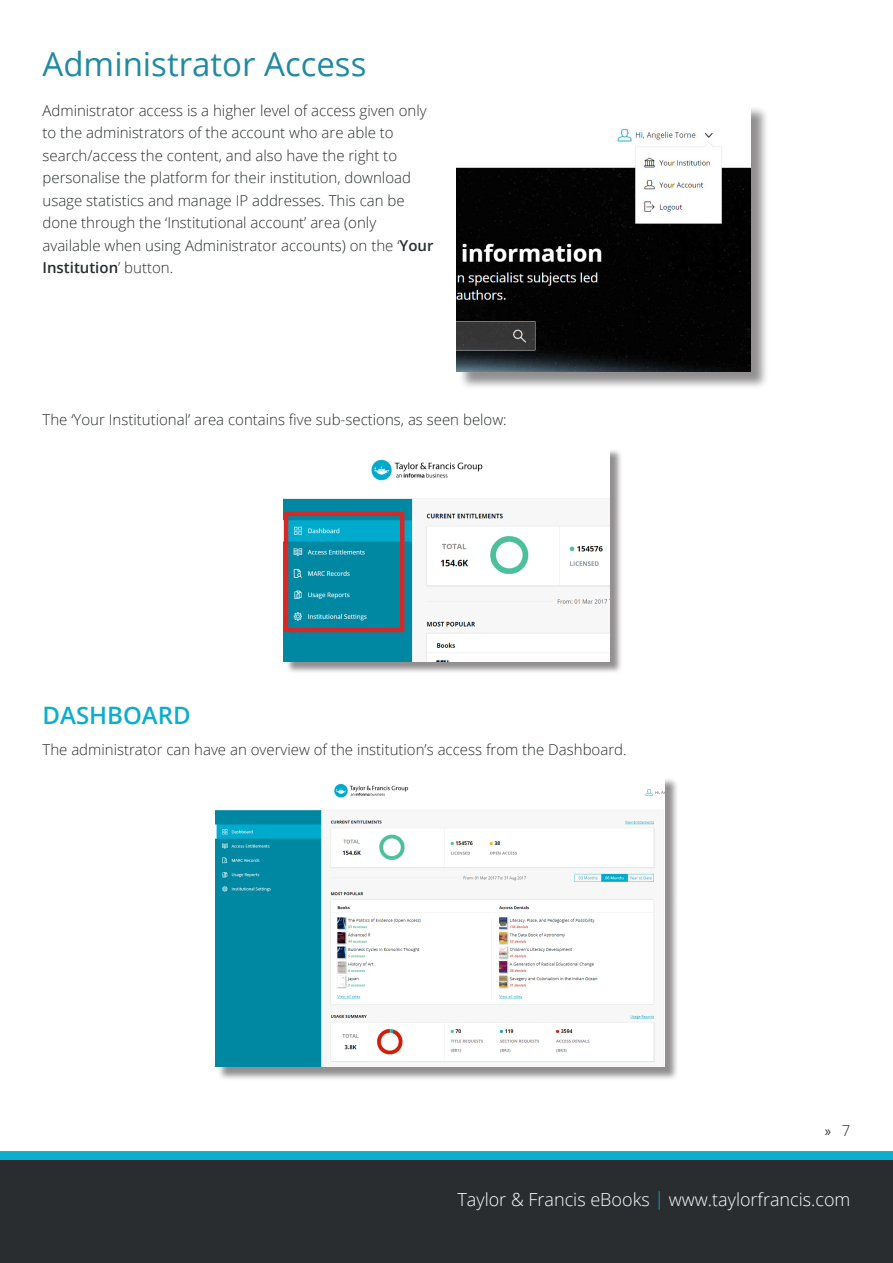
<style>
.page{position:relative;width:893px;height:1263px;background:#fff}
.page>*{position:absolute;margin:0;border:0;box-sizing:border-box;transform-origin:0 0}
.large_heading{font:33px "Open Sans";color:#218aa2}
.heading{font:600 24px "Open Sans";color:#0daecc}
.t1{font:300 18px "Open Sans";color:#fff}
.text{font:300 15px/22.5px "Open Sans";color:#292d2f}
.t2{font:15px "Myriad Pro";color:#292d2f}
.s1{font-weight:600}
.s2{font-family:"Open Sans";font-weight:300}
.s3{color:#0daecc}
</style>
<div class="page">
<div style="left:0;top:1151px;width:893px;height:9px;background:#0daecc"></div>
<div style="left:0;top:1160px;width:893px;height:103px;background:#292d2f"></div>
<div style="left:459px;top:105px;width:310px;height:285px;background:#231f20;opacity:.5"></div>
<img style="left:456px;top:105px;width:295px;height:266px">
<div style="left:285px;top:448px;width:337px;height:226px;background:#231f20;opacity:.5"></div>
<img style="left:283px;top:448px;width:327px;height:213px">
<div style="left:284px;top:511px;width:120px;height:121px;border:4px solid #d42926"></div>
<div style="left:218px;top:777px;width:460px;height:304px;background:#231f20;opacity:.5"></div>
<img style="left:216px;top:777px;width:449px;height:290px">
<p class="large_heading" style="left:43px;top:42px;width:325px">Administrator Access</p>
<p class="text" style="left:43px;top:99px;width:393px">Administrator access is a higher level of access given only to the administrators of the account who are able to search/access the content, and also have the right to personalise the platform for their institution, download usage statistics and manage IP addresses. This can be done through the ‘Institutional account’ area (only available when using Administrator accounts) on the ‘<span class="s1">Your Institution</span>’ button.</p>
<p class="text" style="left:43px;top:408px;width:466px">The ‘Your Institutional’ area contains five sub-sections, as seen below:</p>
<p class="heading" style="left:43px;top:698px;width:150px">DASHBOARD</p>
<p class="text" style="left:43px;top:737px;width:586px">The administrator can have an overview of the institution’s access from the Dashboard.</p>
<p class="t2" style="left:825px;top:1122px;width:27px">» <span class="s2">7</span></p>
<p class="t1" style="left:457px;top:1187px;width:394px">Taylor &amp; Francis eBooks <span class="s3">|</span> www.taylorfrancis.com</p>
</div>
